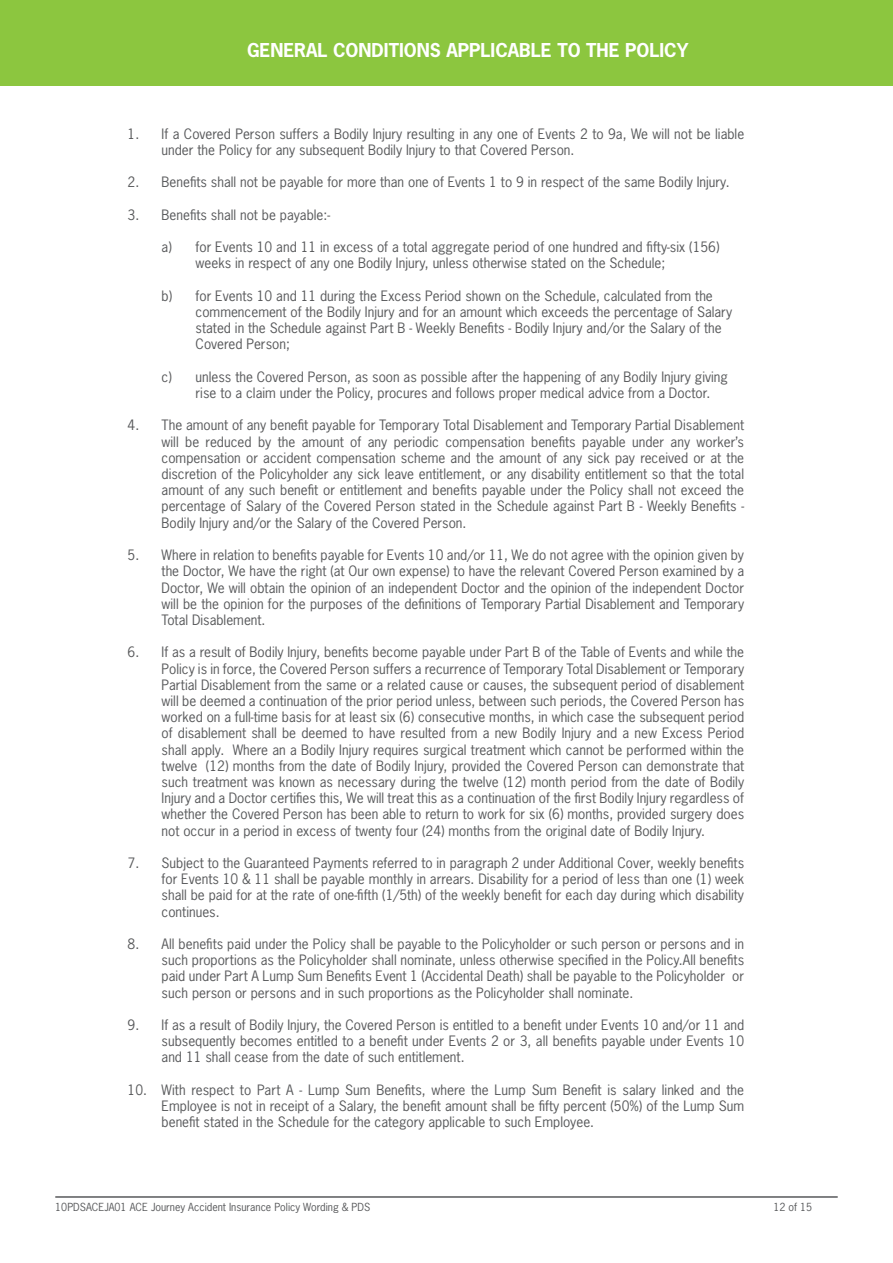
<style>
.page{position:relative;width:893px;height:1263px;background:#fff}
.page>*{position:absolute;margin:0;border:0;box-sizing:border-box;transform-origin:0 0}
.t1{font:700 18px "News Gothic";color:#fff}
.t2{font:13.5px/16.2px "News Gothic";color:#58595b;text-align:justify}
.t3{font:10.5px "News Gothic";color:#58595b}
</style>
<div class="page">
<div style="left:0;top:0;width:893px;height:85px;background:#8cc63f"></div>
<hr style="left:55px;top:1196px;width:783px;height:2px;background:#58595b">
<h1 class="t1" style="left:247px;top:39px;width:443px">GENERAL CONDITIONS APPLICABLE TO THE POLICY</h1>
<p class="t2" style="left:162px;top:125px;width:584px;text-indent:-34px">1. If a Covered Person suffers a Bodily Injury resulting in any one of Events 2 to 9a, We will not be liable under the Policy for any subsequent Bodily Injury to that Covered Person.</p>
<p class="t2" style="left:128px;top:174px;width:604px">2. Benefits shall not be payable for more than one of Events 1 to 9 in respect of the same Bodily Injury.</p>
<p class="t2" style="left:128px;top:206px;width:204px">3. Benefits shall not be payable:-</p>
<p class="t2" style="left:196px;top:239px;width:525px;text-indent:-34px">a) for Events 10 and 11 in excess of a total aggregate period of one hundred and fifty-six (156) weeks in respect of any one Bodily Injury, unless otherwise stated on the Schedule;</p>
<p class="t2" style="left:196px;top:287px;width:538px;text-align:left;text-indent:-34px">b) for Events 10 and 11 during the Excess Period shown on the Schedule, calculated from the commencement of the Bodily Injury and for an amount which exceeds the percentage of Salary stated in the Schedule against Part B - Weekly Benefits - Bodily Injury and/or the Salary of the Covered Person;</p>
<p class="t2" style="left:196px;top:368px;width:534px;text-indent:-34px">c) unless the Covered Person, as soon as possible after the happening of any Bodily Injury giving rise to a claim under the Policy, procures and follows proper medical advice from a Doctor.</p>
<p class="t2" style="left:162px;top:417px;width:584px;text-indent:-34px">4. The amount of any benefit payable for Temporary Total Disablement and Temporary Partial Disablement will be reduced by the amount of any periodic compensation benefits payable under any worker’s compensation or accident compensation scheme and the amount of any sick pay received or at the discretion of the Policyholder any sick leave entitlement, or any disability entitlement so that the total amount of any such benefit or entitlement and benefits payable under the Policy shall not exceed the percentage of Salary of the Covered Person stated in the Schedule against Part B - Weekly Benefits - Bodily Injury and/or the Salary of the Covered Person.</p>
<p class="t2" style="left:162px;top:546px;width:584px;text-indent:-34px">5. Where in relation to benefits payable for Events 10 and/or 11, We do not agree with the opinion given by the Doctor, We have the right (at Our own expense) to have the relevant Covered Person examined by a Doctor, We will obtain the opinion of an independent Doctor and the opinion of the independent Doctor will be the opinion for the purposes of the definitions of Temporary Partial Disablement and Temporary Total Disablement.</p>
<p class="t2" style="left:162px;top:644px;width:584px;text-indent:-34px">6. If as a result of Bodily Injury, benefits become payable under Part B of the Table of Events and while the Policy is in force, the Covered Person suffers a recurrence of Temporary Total Disablement or Temporary Partial Disablement from the same or a related cause or causes, the subsequent period of disablement will be deemed a continuation of the prior period unless, between such periods, the Covered Person has worked on a full-time basis for at least six (6) consecutive months, in which case the subsequent period of disablement shall be deemed to have resulted from a new Bodily Injury and a new Excess Period shall apply. Where an a Bodily Injury requires surgical treatment which cannot be performed within the twelve (12) months from the date of Bodily Injury, provided the Covered Person can demonstrate that such treatment was known as necessary during the twelve (12) month period from the date of Bodily Injury and a Doctor certifies this, We will treat this as a continuation of the first Bodily Injury regardless of whether the Covered Person has been able to return to work for six (6) months, provided surgery does not occur in a period in excess of twenty four (24) months from the original date of Bodily Injury.</p>
<p class="t2" style="left:162px;top:854px;width:584px;text-indent:-34px">7. Subject to the Guaranteed Payments referred to in paragraph 2 under Additional Cover, weekly benefits for Events 10 &amp; 11 shall be payable monthly in arrears. Disability for a period of less than one (1) week shall be paid for at the rate of one-fifth (1/5th) of the weekly benefit for each day during which disability continues.</p>
<p class="t2" style="left:162px;top:935px;width:584px;text-indent:-34px">8. All benefits paid under the Policy shall be payable to the Policyholder or such person or persons and in such proportions as the Policyholder shall nominate, unless otherwise specified in the Policy.All benefits paid under Part A Lump Sum Benefits Event 1 (Accidental Death) shall be payable to the Policyholder or such person or persons and in such proportions as the Policyholder shall nominate.</p>
<p class="t2" style="left:162px;top:1016px;width:584px;text-indent:-34px">9. If as a result of Bodily Injury, the Covered Person is entitled to a benefit under Events 10 and/or 11 and subsequently becomes entitled to a benefit under Events 2 or 3, all benefits payable under Events 10 and 11 shall cease from the date of such entitlement.</p>
<p class="t2" style="left:162px;top:1081px;width:584px;text-indent:-34px">10. With respect to Part A - Lump Sum Benefits, where the Lump Sum Benefit is salary linked and the Employee is not in receipt of a Salary, the benefit amount shall be fifty percent (50%) of the Lump Sum benefit stated in the Schedule for the category applicable to such Employee.</p>
<p class="t3" style="left:55px;top:1200px;width:316px">10PDSACEJA01 ACE Journey Accident Insurance Policy Wording &amp; PDS</p>
<p class="t3" style="left:773px;top:1200px;width:40px">12 of 15</p>
</div>
